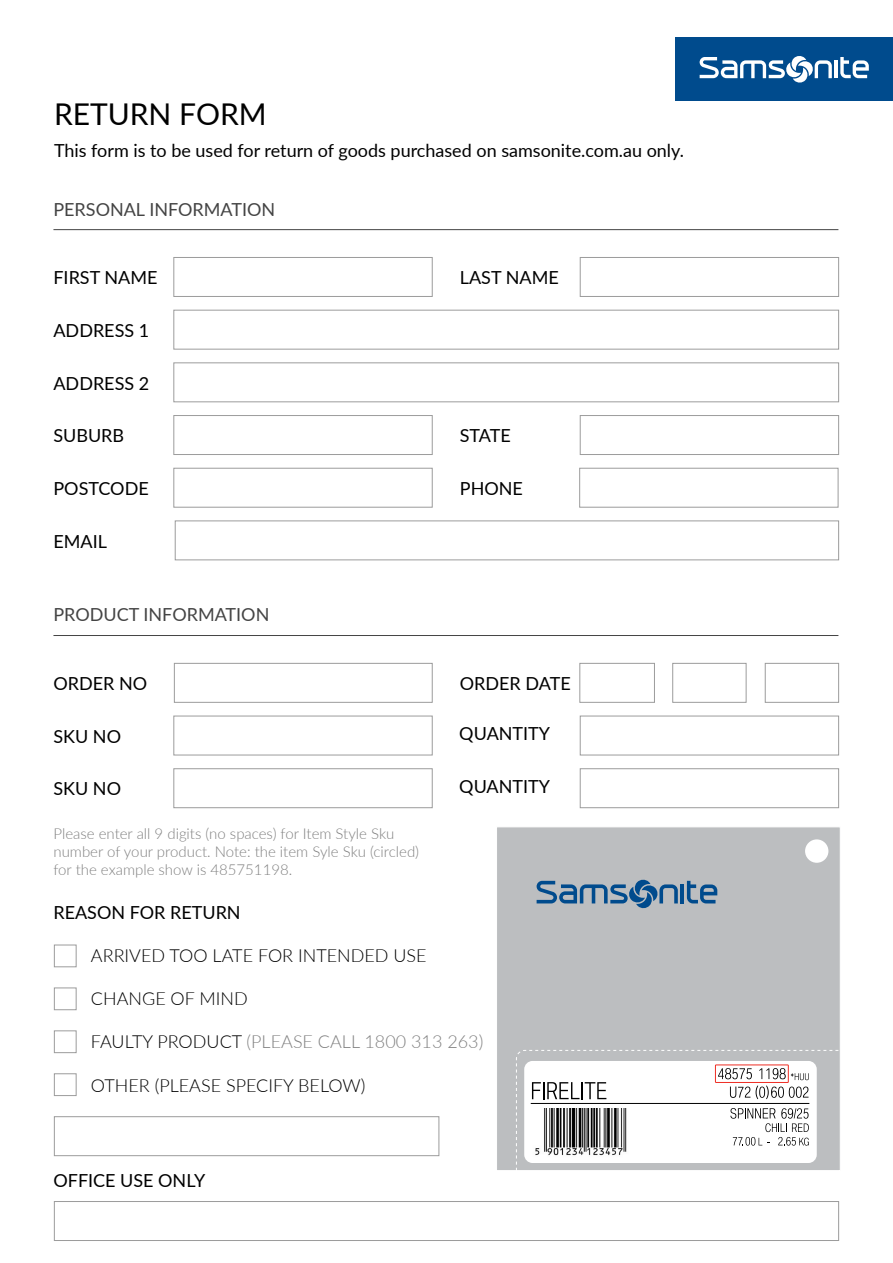
<style>
.page{position:relative;width:893px;height:1263px;background:#fff}
.page>*{position:absolute;margin:0;border:0;box-sizing:border-box;transform-origin:0 0}
.t1{font:30px "Lato";color:#000}
.t2{font:18px "Lato";color:#000}
.t3{font:300 18px "Lato";color:#000}
.t4{font:18px "Lato";color:#444}
.t5{font:300 18px "Lato";color:#808080}
.t6{font:300 15px/18px "Lato";color:#808080}
.s1{color:#000}
</style>
<div class="page">
<div style="left:676px;top:38px;width:217px;height:63px;background:#004b8d"></div>
<hr style="left:834px;top:60px;width:4px;height:18px;background:#fff">
<svg style="left:840px;top:57px;width:29px;height:21px"></svg>
<svg style="left:700px;top:56px;width:132px;height:27px"></svg>
<div style="left:173px;top:310px;width:666px;height:39px;border:1px solid #9c9c9c"></div>
<div style="left:173px;top:362px;width:666px;height:40px;border:1px solid #9c9c9c"></div>
<hr style="left:53px;top:229px;width:785px;height:1px;background:#444">
<hr style="left:53px;top:635px;width:785px;height:1px;background:#444">
<div style="left:765px;top:663px;width:74px;height:40px;border:1px solid #9c9c9c"></div>
<div style="left:672px;top:663px;width:74px;height:40px;border:1px solid #9c9c9c"></div>
<div style="left:173px;top:257px;width:260px;height:40px;border:1px solid #9c9c9c"></div>
<div style="left:580px;top:257px;width:259px;height:40px;border:1px solid #9c9c9c"></div>
<div style="left:54px;top:945px;width:23px;height:22px;border:1px solid #9c9c9c"></div>
<div style="left:54px;top:1073px;width:23px;height:23px;border:1px solid #9c9c9c"></div>
<div style="left:54px;top:1030px;width:23px;height:23px;border:1px solid #9c9c9c"></div>
<div style="left:54px;top:987px;width:23px;height:23px;border:1px solid #9c9c9c"></div>
<div style="left:54px;top:1116px;width:385px;height:40px;border:1px solid #9c9c9c"></div>
<div style="left:54px;top:1201px;width:785px;height:40px;border:1px solid #9c9c9c"></div>
<div style="left:496px;top:826px;width:345px;height:345px;background:#bcbec0;border:1px solid #fff"></div>
<hr style="left:681px;top:884px;width:3px;height:19px;background:#004b8d">
<svg style="left:687px;top:881px;width:30px;height:22px"></svg>
<svg style="left:537px;top:879px;width:141px;height:30px"></svg>
<svg style="left:516px;top:1049px;width:325px;height:122px"></svg>
<div style="left:805px;top:839px;width:23px;height:24px;background:#fff;border-radius:50%"></div>
<div style="left:173px;top:716px;width:260px;height:39px;border:1px solid #9c9c9c"></div>
<div style="left:173px;top:768px;width:260px;height:40px;border:1px solid #9c9c9c"></div>
<div style="left:173px;top:415px;width:260px;height:40px;border:1px solid #9c9c9c"></div>
<div style="left:580px;top:415px;width:259px;height:40px;border:1px solid #9c9c9c"></div>
<div style="left:173px;top:468px;width:260px;height:39px;border:1px solid #9c9c9c"></div>
<div style="left:579px;top:468px;width:259px;height:39px;border:1px solid #9c9c9c"></div>
<div style="left:175px;top:520px;width:664px;height:40px;border:1px solid #9c9c9c"></div>
<div style="left:174px;top:663px;width:259px;height:40px;border:1px solid #9c9c9c"></div>
<div style="left:579px;top:663px;width:76px;height:40px;border:1px solid #9c9c9c"></div>
<div style="left:580px;top:716px;width:259px;height:39px;border:1px solid #9c9c9c"></div>
<div style="left:580px;top:768px;width:259px;height:40px;border:1px solid #9c9c9c"></div>
<h1 class="t1" style="left:54px;top:93px;width:214px">RETURN FORM</h1>
<p class="t2" style="left:54px;top:138px;width:632px">This form is to be used for return of goods purchased on samsonite.com.au only.</p>
<p class="t4" style="left:53px;top:196px;width:223px">PERSONAL INFORMATION</p>
<p class="t2" style="left:53px;top:265px;width:105px">FIRST NAME</p>
<p class="t2" style="left:460px;top:265px;width:100px">LAST NAME</p>
<p class="t2" style="left:53px;top:317px;width:97px">ADDRESS 1</p>
<p class="t2" style="left:53px;top:370px;width:97px">ADDRESS 2</p>
<p class="t2" style="left:53px;top:423px;width:72px">SUBURB</p>
<p class="t2" style="left:460px;top:423px;width:53px">STATE</p>
<p class="t2" style="left:53px;top:475px;width:97px">POSTCODE</p>
<p class="t2" style="left:460px;top:475px;width:65px">PHONE</p>
<p class="t2" style="left:53px;top:528px;width:55px">EMAIL</p>
<p class="t4" style="left:53px;top:602px;width:217px">PRODUCT INFORMATION</p>
<p class="t2" style="left:53px;top:671px;width:95px">ORDER NO</p>
<p class="t2" style="left:460px;top:671px;width:112px">ORDER DATE</p>
<p class="t2" style="left:53px;top:723px;width:69px">SKU NO</p>
<p class="t2" style="left:459px;top:721px;width:92px">QUANTITY</p>
<p class="t2" style="left:53px;top:776px;width:69px">SKU NO</p>
<p class="t2" style="left:459px;top:773px;width:92px">QUANTITY</p>
<p class="t6" style="left:53px;top:823px;width:367px">Please enter all 9 digits (no spaces) for Item Style Sku number of your product. Note: the item Syle Sku (circled) for the example show is 485751198.</p>
<p class="t2" style="left:53px;top:899px;width:189px">REASON FOR RETURN</p>
<p class="t3" style="left:91px;top:943px;width:337px">ARRIVED TOO LATE FOR INTENDED USE</p>
<p class="t3" style="left:91px;top:986px;width:158px">CHANGE OF MIND</p>
<p class="t5" style="left:91px;top:1029px;width:394px"><span class="s1">FAULTY PRODUCT</span> (PLEASE CALL 1800 313 263)</p>
<p class="t3" style="left:91px;top:1072px;width:276px">OTHER (PLEASE SPECIFY BELOW)</p>
<p class="t2" style="left:53px;top:1168px;width:153px">OFFICE USE ONLY</p>
</div>
